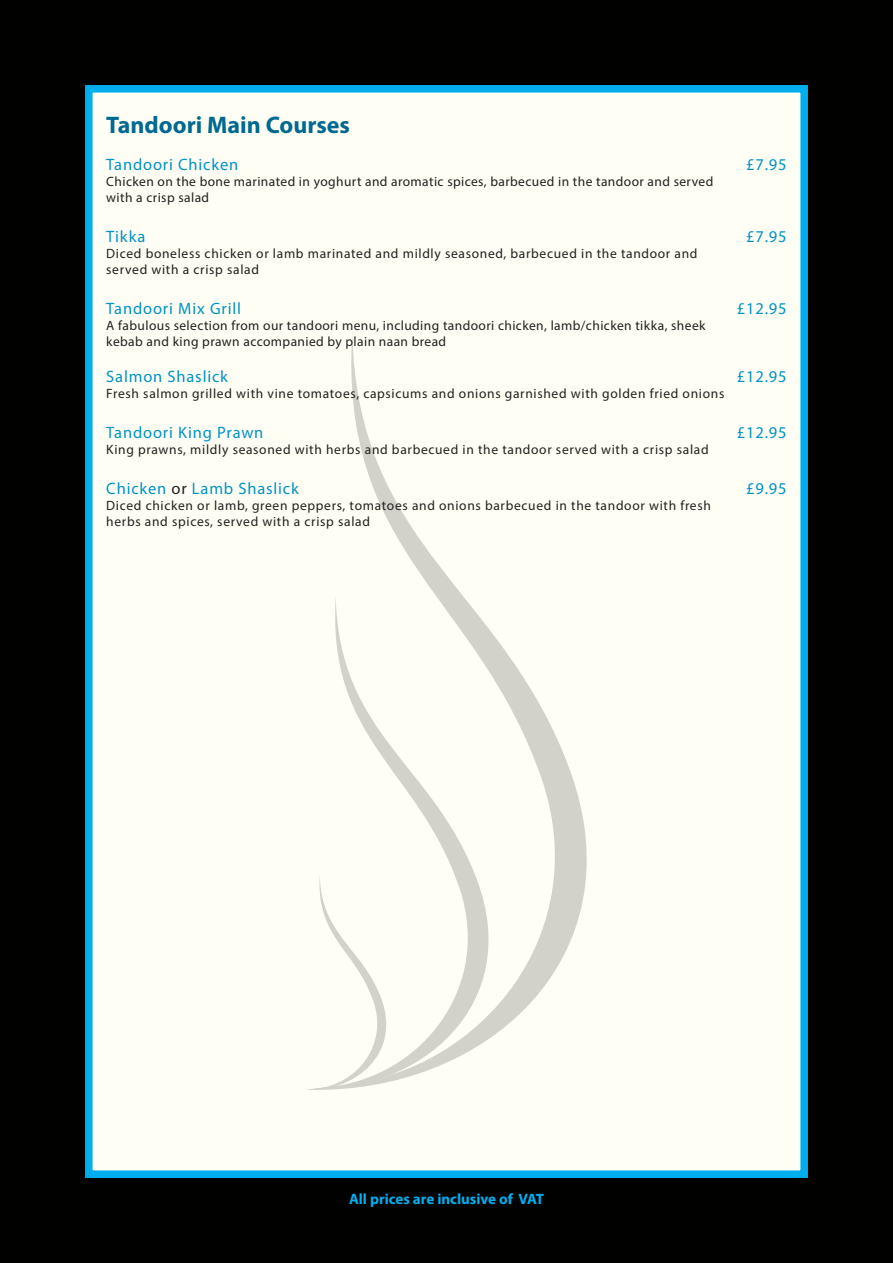
<style>
.page{position:relative;width:893px;height:1263px;background:#010100}
.page>*{position:absolute;margin:0;border:0;box-sizing:border-box;transform-origin:0 0}
.SubHeadings{font:700 24px "Myriad Pro";color:#006991}
.Mainheading{font:16.5px "Myriad Pro";letter-spacing:.05em;color:#0092c8}
.VAT{font:700 15px "Myriad Pro";color:#00aeef}
.description{font:13.5px/16.2px "Myriad Pro";letter-spacing:.05em;color:#231f20}
.description-2{font:13.5px/16.2px "Myriad Pro";letter-spacing:.03em;color:#231f20}
.s1{color:#231f20}
</style>
<div class="page">
<div style="left:85px;top:85px;width:723px;height:1093px;background:#fffef4;border:8px solid #00aeef"></div>
<svg style="left:351px;top:335px;width:236px;height:676px"></svg>
<svg style="left:335px;top:596px;width:187px;height:483px"></svg>
<svg style="left:307px;top:875px;width:94px;height:215px"></svg>
<p class="SubHeadings" style="left:106px;top:109px;width:245px">Tandoori Main Courses</p>
<p class="Mainheading" style="left:106px;top:154px;width:134px">Tandoori Chicken</p>
<p class="Mainheading" style="left:746px;top:154px;width:42px">£7.95</p>
<p class="description-2" style="left:106px;top:173px;width:608px">Chicken on the bone marinated in yoghurt and aromatic spices, barbecued in the tandoor and served with a crisp salad</p>
<p class="Mainheading" style="left:106px;top:226px;width:41px">Tikka</p>
<p class="Mainheading" style="left:746px;top:226px;width:42px">£7.95</p>
<p class="description" style="left:106px;top:245px;width:593px">Diced boneless chicken or lamb marinated and mildly seasoned, barbecued in the tandoor and served with a crisp salad</p>
<p class="Mainheading" style="left:106px;top:298px;width:136px">Tandoori Mix Grill</p>
<p class="Mainheading" style="left:737px;top:298px;width:51px">£12.95</p>
<p class="description-2" style="left:106px;top:317px;width:601px">A fabulous selection from our tandoori menu, including tandoori chicken, lamb/chicken tikka, sheek kebab and king prawn accompanied by plain naan bread</p>
<p class="Mainheading" style="left:106px;top:366px;width:123px">Salmon Shaslick</p>
<p class="Mainheading" style="left:737px;top:366px;width:51px">£12.95</p>
<p class="description" style="left:106px;top:385px;width:619px">Fresh salmon grilled with vine tomatoes, capsicums and onions garnished with golden fried onions</p>
<p class="Mainheading" style="left:106px;top:422px;width:159px">Tandoori King Prawn</p>
<p class="Mainheading" style="left:737px;top:422px;width:51px">£12.95</p>
<p class="description" style="left:106px;top:441px;width:604px">King prawns, mildly seasoned with herbs and barbecued in the tandoor served with a crisp salad</p>
<p class="Mainheading" style="left:106px;top:478px;width:194px">Chicken <span class="s1">or</span> Lamb Shaslick</p>
<p class="Mainheading" style="left:746px;top:478px;width:42px">£9.95</p>
<p class="description" style="left:106px;top:497px;width:606px">Diced chicken or lamb, green peppers, tomatoes and onions barbecued in the tandoor with fresh herbs and spices, served with a crisp salad</p>
<p class="VAT" style="left:349px;top:1189px;width:196px">All prices are inclusive of VAT</p>
</div>
